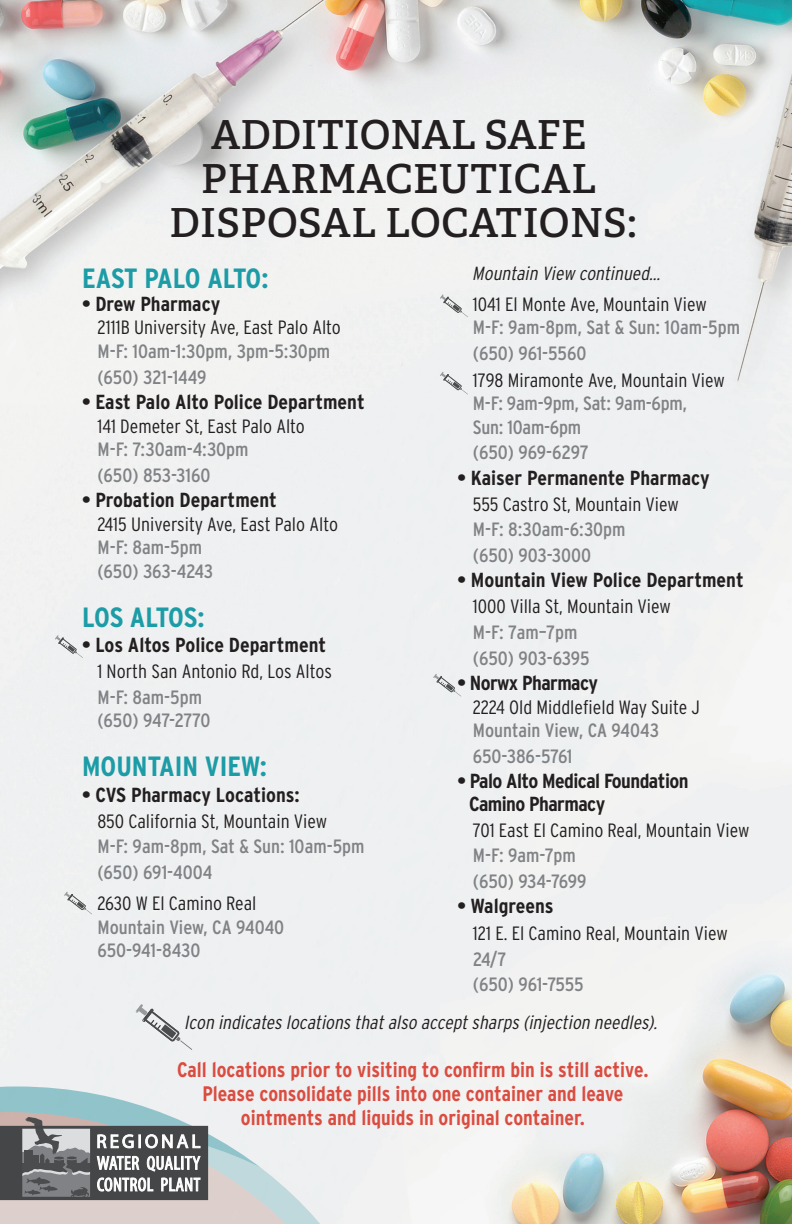
<style>
.page{position:relative;width:792px;height:1224px;background:#fff}
.page>*{position:absolute;margin:0;border:0;box-sizing:border-box;transform-origin:0 0}
.t1{font:40px/44px "Adelle PE Sb";letter-spacing:.01em;color:#231f20;text-align:center}
.t2{font:700 27.8px "Interstate Condensed";color:#1c9ca6;scale:1.04 1}
.t3{font:700 21px/24px "Interstate Condensed";color:#db4c40;text-align:center}
.t4{font:700 20.4px "Interstate Condensed";color:#231f20;scale:1.04 1}
.t5{font:700 20.4px/22.4px "Interstate Condensed";letter-spacing:-.025em;color:#231f20;scale:1.04 1}
.t6{font:19.2px/25.6px "Interstate Condensed";color:#808285;scale:1.04 1}
.t7{font:300 19.2px "Interstate Condensed";color:#231f20;scale:1.04 1}
.t8{font:italic 300 19px "Interstate Condensed";color:#231f20;scale:1.04 1}
</style>
<div class="page">
<img style="left:0;top:0;width:792px;height:1224px">
<svg style="left:0;top:1086px;width:407px;height:41px;background:#d5e4e6"></svg>
<svg style="left:0;top:1112px;width:397px;height:15px;background:#dde5e6"></svg>
<svg style="left:0;top:1127px;width:435px;height:97px;fill:#eef0f1"></svg>
<svg style="left:0;top:1117px;width:208px;height:83px;background:#77797a"></svg>
<svg style="left:64px;top:892px;width:28px;height:23px"></svg>
<svg style="left:440px;top:294px;width:28px;height:23px"></svg>
<svg style="left:440px;top:372px;width:28px;height:23px"></svg>
<svg style="left:433px;top:674px;width:28px;height:23px"></svg>
<svg style="left:55px;top:635px;width:28px;height:23px"></svg>
<svg style="left:136px;top:1004px;width:56px;height:46px;background:#d7d9da"></svg>
<h1 class="t1" style="left:169px;top:111px;width:469px">ADDITIONAL SAFE<br>PHARMACEUTICAL<br>DISPOSAL LOCATIONS:</h1>
<p class="t8" style="left:472px;top:262px;width:186px">Mountain View continued...</p>
<h2 class="t2" style="left:82px;top:263px;width:181px">EAST PALO ALTO:</h2>
<p class="t4" style="left:82px;top:292px;width:135px">• Drew Pharmacy</p>
<p class="t7" style="left:97px;top:317px;width:236px">2111B University Ave, East Palo Alto</p>
<p class="t6" style="left:97px;top:338px;width:225px">M-F: 10am-1:30pm, 3pm-5:30pm (650) 321-1449</p>
<p class="t4" style="left:82px;top:391px;width:273px">• East Palo Alto Police Department</p>
<p class="t7" style="left:97px;top:415px;width:201px">141 Demeter St, East Palo Alto</p>
<p class="t6" style="left:97px;top:436px;width:147px">M-F: 7:30am-4:30pm (650) 853-3160</p>
<p class="t4" style="left:82px;top:489px;width:189px">• Probation Department</p>
<p class="t7" style="left:97px;top:513px;width:233px">2415 University Ave, East Palo Alto</p>
<p class="t6" style="left:97px;top:536px;width:113px;line-height:23.6px">M-F: 8am-5pm (650) 363-4243</p>
<h2 class="t2" style="left:82px;top:601px;width:119px">LOS ALTOS:</h2>
<p class="t4" style="left:82px;top:634px;width:236px">• Los Altos Police Department</p>
<p class="t7" style="left:97px;top:661px;width:227px">1 North San Antonio Rd, Los Altos</p>
<p class="t6" style="left:97px;top:685px;width:110px;line-height:23.6px">M-F: 8am-5pm (650) 947-2770</p>
<h2 class="t2" style="left:82px;top:751px;width:179px">MOUNTAIN VIEW:</h2>
<p class="t4" style="left:82px;top:783px;width:211px">• CVS Pharmacy Locations:</p>
<p class="t7" style="left:97px;top:810px;width:222px">850 California St, Mountain View</p>
<p class="t6" style="left:97px;top:834px;width:258px">M-F: 9am-8pm, Sat &amp; Sun: 10am-5pm (650) 691-4004</p>
<p class="t7" style="left:97px;top:893px;width:155px">2630 W El Camino Real</p>
<p class="t6" style="left:97px;top:915px;width:181px;line-height:23.6px">Mountain View, CA 94040<br>650-941-8430</p>
<p class="t7" style="left:473px;top:293px;width:227px">1041 El Monte Ave, Mountain View</p>
<p class="t6" style="left:473px;top:315px;width:258px">M-F: 9am-8pm, Sat &amp; Sun: 10am-5pm (650) 961-5560</p>
<p class="t7" style="left:473px;top:369px;width:244px">1798 Miramonte Ave, Mountain View</p>
<p class="t6" style="left:473px;top:391px;width:208px;line-height:23.6px">M-F: 9am-9pm, Sat: 9am-6pm,<br>Sun: 10am-6pm</p>
<p class="t6" style="left:473px;top:440px;width:113px">(650) 969-6297</p>
<p class="t4" style="left:457px;top:466px;width:244px">• Kaiser Permanente Pharmacy</p>
<p class="t7" style="left:473px;top:493px;width:200px">555 Castro St, Mountain View</p>
<p class="t6" style="left:473px;top:517px;width:148px">M-F: 8:30am-6:30pm (650) 903-3000</p>
<p class="t4" style="left:457px;top:569px;width:277px">• Mountain View Police Department</p>
<p class="t7" style="left:473px;top:596px;width:192px">1000 Villa St, Mountain View</p>
<p class="t6" style="left:473px;top:619px;width:114px">M-F: 7am–7pm (650) 903-6395</p>
<p class="t5" style="left:457px;top:672px;width:137px">• Norwx Pharmacy</p>
<p class="t7" style="left:473px;top:696px;width:220px">2224 Old Middlefield Way Suite J</p>
<p class="t6" style="left:473px;top:717px;width:181px">Mountain View, CA 94043<br>650-386-5761</p>
<p class="t5" style="left:469px;top:770px;width:212px;text-indent:-12px">• Palo Alto Medical Foundation<br>Camino Pharmacy</p>
<p class="t7" style="left:473px;top:819px;width:267px">701 East El Camino Real, Mountain View</p>
<p class="t6" style="left:473px;top:843px;width:111px">M-F: 9am-7pm (650) 934-7699</p>
<p class="t4" style="left:457px;top:895px;width:94px">• Walgreens</p>
<p class="t7" style="left:473px;top:923px;width:247px">121 E. El Camino Real, Mountain View</p>
<p class="t6" style="left:473px;top:946px;width:108px">24/7<br>(650) 961-7555</p>
<p class="t8" style="left:184px;top:1012px;width:460px">Icon indicateslocationsthatalso acceptsharps(injection needles).</p>
<p class="t3" style="left:177px;top:1057px;width:473px">Call locations prior to visiting to confirm bin is still active.<br>Please consolidate pills into one container and leave ointments and liquids in original container.</p>
</div>
